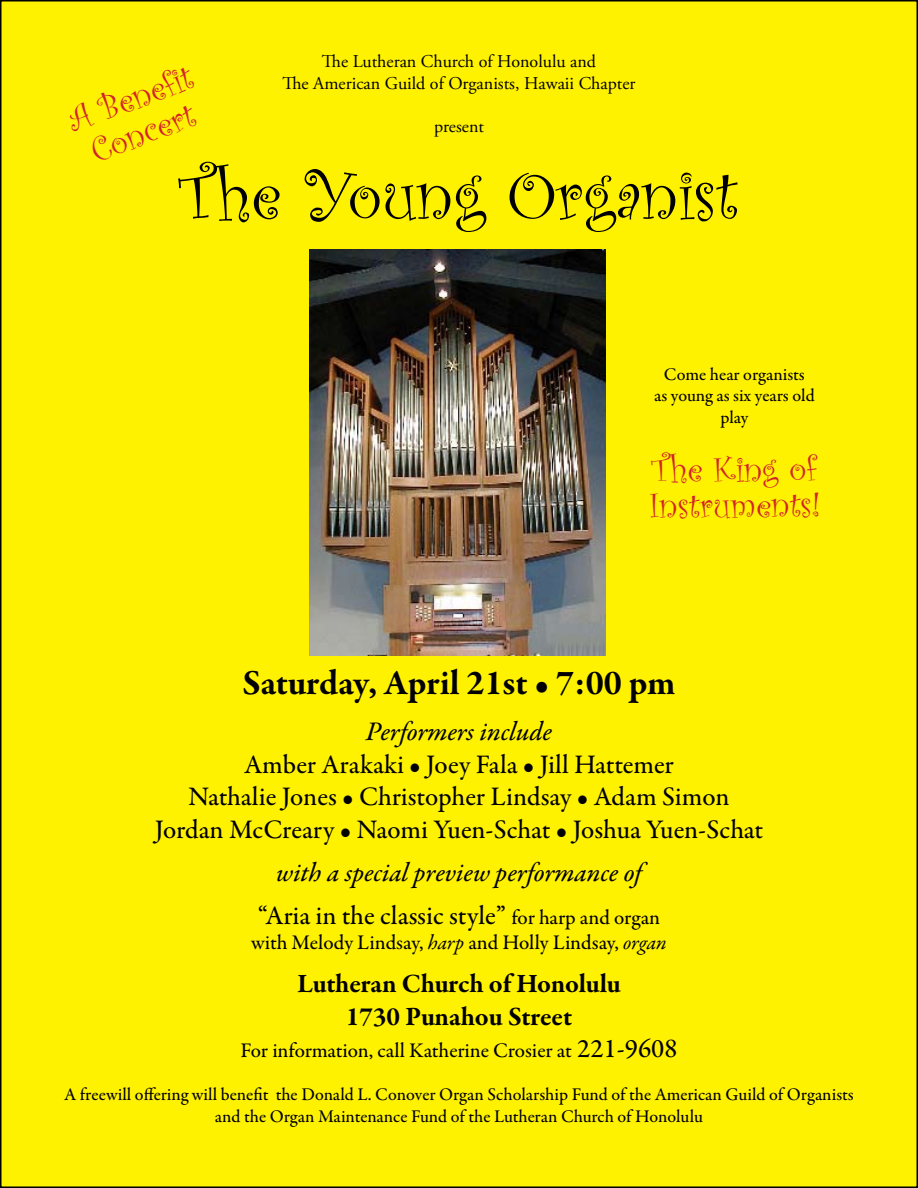
<style>
.page{position:relative;width:918px;height:1188px;background:#fff}
.page>*{position:absolute;margin:0;border:0;box-sizing:border-box;transform-origin:0 0}
.t1{font:72px "Curlz";color:#000}
.t2{font:36px/36px "Curlz";color:#d2232a}
.t3{font:700 36px "Garamond Premr Pro";color:#000}
.t4{font:500 27px/32.4px "Garamond Premr Pro";letter-spacing:-.005em;color:#000;text-align:center}
.t5{font:27px "Garamond Premr Pro Med It";color:#000}
.t6{font:700 27px/32.4px "Garamond Premr Pro";letter-spacing:-.005em;color:#000;text-align:center}
.t7{font:500 21px "Garamond Premr Pro";letter-spacing:-.005em;color:#000}
.t8{font:500 18px/21.6px "Garamond Premr Pro";color:#000;text-align:center}
.t9{font:18px/21.6px "Adobe Garamond Pro";color:#000;text-align:center}
.s1{font-size:21px}
.s2{font-weight:400;font-style:italic}
.s3{font-size:27px}
</style>
<div class="page">
<div style="left:1px;top:1px;width:916px;height:1186px;background:#fff200"></div>
<img style="left:309px;top:249px;width:297px;height:407px">
<p class="t9" style="left:282px;top:51px;width:355px">The Lutheran Church of Honolulu and<br>The American Guild of Organists, Hawaii Chapter</p>
<p class="t9" style="left:434px;top:116px;width:51px">present</p>
<h1 class="t1" style="left:181px;top:144px;width:558px">The Young Organist</h1>
<h2 class="t2" style="left:63px;top:104px;width:132px;text-align:center;rotate:-21deg">A Benefit<br>Concert</h2>
<p class="t8" style="left:654px;top:364px;width:162px">Come hear organists<br>as young as six years old play</p>
<h2 class="t2" style="left:650px;top:449px;width:171px">The King of<br>Instruments!</h2>
<h2 class="t3" style="left:242px;top:660px;width:435px">Saturday, April 21st • 7:00 pm</h2>
<h3 class="t5" style="left:366px;top:715px;width:188px">Performers include</h3>
<h3 class="t4" style="left:155px;top:749px;width:610px">Amber Arakaki • Joey Fala • Jill Hattemer<br>Nathalie Jones • Christopher Lindsay • Adam Simon<br>Jordan McCreary • Naomi Yuen-Schat • Joshua Yuen-Schat</h3>
<h3 class="t5" style="left:276px;top:855px;width:367px">with a special preview performance of</h3>
<h3 class="t4" style="left:258px;top:900px;width:404px">“Aria in the classic style” <span class="s1">for harp and organ</span></h3>
<p class="t7" style="left:251px;top:930px;width:417px">with Melody Lindsay, <span class="s2">harp</span> and Holly Lindsay, <span class="s2">organ</span></p>
<h3 class="t6" style="left:297px;top:968px;width:325px">Lutheran Church of Honolulu<br>1730 Punahou Street</h3>
<p class="t7" style="left:240px;top:1038px;width:439px">For information, call Katherine Crosier at <span class="s3">221-9608</span></p>
<p class="t8" style="left:64px;top:1084px;width:791px">A freewill offering will benefit the Donald L. Conover Organ Scholarship Fund of the American Guild of Organists and the Organ Maintenance Fund of the Lutheran Church of Honolulu</p>
</div>
